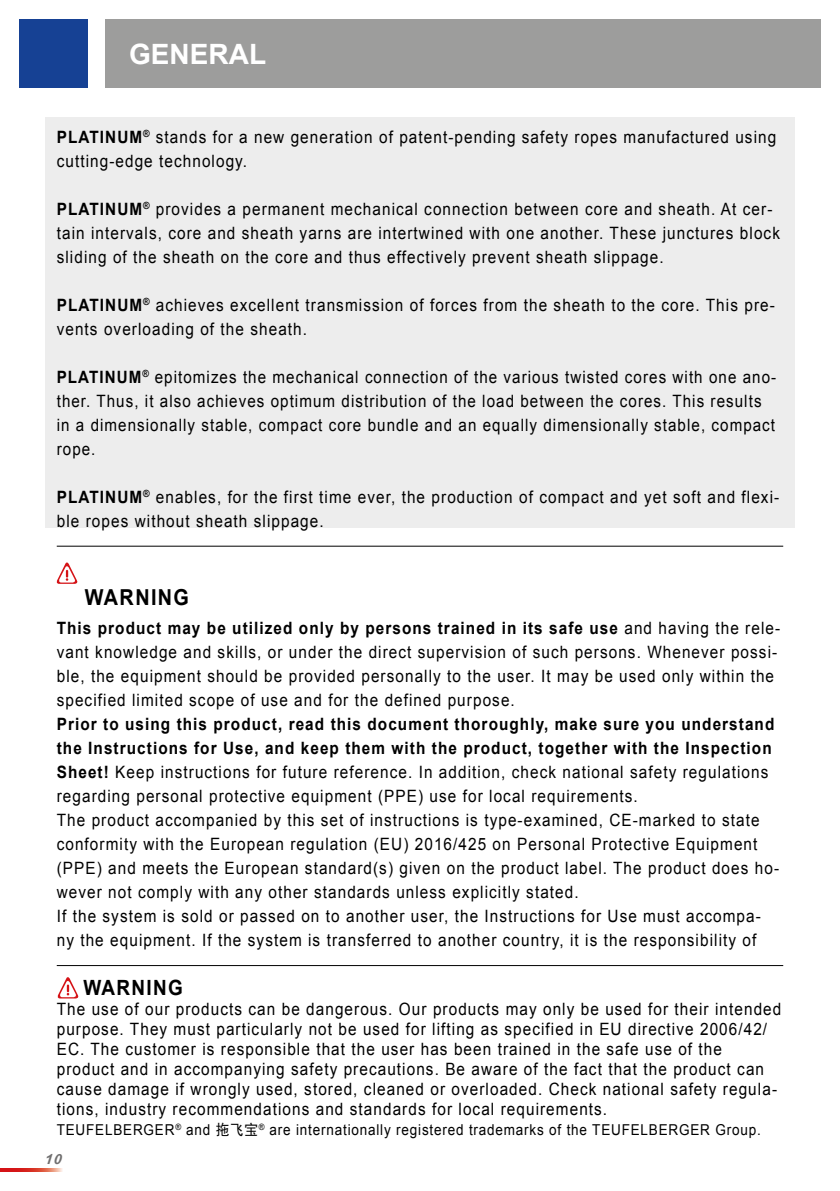
<style>
.page{position:relative;width:840px;height:1191px;background:#fff}
.page>*{position:absolute;margin:0;border:0;box-sizing:border-box;transform-origin:0 0}
.t1{font:700 28px "Arial";color:#fff}
.t2{font:700 22px "Arial";letter-spacing:.07em;color:#000;scale:.9 1}
.t3{font:700 21px "Arial";letter-spacing:.07em;color:#000;scale:.9 1}
.t4{font:17px/24px "Arial";letter-spacing:.07em;color:#000;scale:.9 1}
.t5{font:17px/24px "Arial";letter-spacing:.07em;color:#000;scale:.89 1}
.t6{font:15px "Arial";letter-spacing:.06em;color:#000;scale:.9 1}
.t7{font:italic 700 14px "Arial";color:#706f6f}
.s1{font-weight:700}
.s2{font-family:"Sim Hei"}
</style>
<div class="page">
<svg style="left:0;top:1168px;width:62px;height:3px"></svg>
<div style="left:105px;top:20px;width:714px;height:68px;background:#9d9d9c"></div>
<div style="left:20px;top:20px;width:68px;height:68px;background:#164194"></div>
<div style="left:45px;top:117px;width:749px;height:410px;background:#ededed"></div>
<svg style="left:56px;top:562px;width:22px;height:22px"></svg>
<svg style="left:57px;top:977px;width:22px;height:21px"></svg>
<hr style="left:57px;top:965px;width:725px;height:1px;background:#000">
<hr style="left:57px;top:546px;width:725px;height:1px;background:#000">
<h1 class="t1" style="left:129px;top:36px;width:138px">GENERAL</h1>
<p class="t4" style="left:57px;top:125px;width:800px"><span class="s1">PLATINUM</span><sup>®</sup> stands for a new generation of patent-pending safety ropes manufactured using cutting-edge technology.</p>
<p class="t4" style="left:57px;top:197px;width:804px"><span class="s1">PLATINUM</span><sup>®</sup> provides a permanent mechanical connection between core and sheath. At cer&shy;tain intervals, core and sheath yarns are intertwined with one another. These junctures block sliding of the sheath on the core and thus effectively prevent sheath slippage.</p>
<p class="t4" style="left:57px;top:293px;width:799px"><span class="s1">PLATINUM</span><sup>®</sup> achieves excellent transmission of forces from the sheath to the core. This pre&shy;vents overloading of the sheath.</p>
<p class="t5" style="left:57px;top:365px;width:809px"><span class="s1">PLATINUM</span><sup>®</sup> epitomizes the mechanical connection of the various twisted cores with one ano&shy;ther. Thus, it also achieves optimum distribution of the load between the cores. This results in a dimensionally stable, compact core bundle and an equally dimensionally stable, compact rope.</p>
<p class="t4" style="left:57px;top:485px;width:803px"><span class="s1">PLATINUM</span><sup>®</sup> enables, for the first time ever, the production of compact and yet soft and flexi&shy;ble ropes without sheath slippage.</p>
<p class="t2" style="left:85px;top:582px;width:117px">WARNING</p>
<p class="t4" style="left:57px;top:616px;width:804px"><span class="s1">This product may be utilized only by persons trained in its safe use</span> and having the rele&shy;vant knowledge and skills, or under the direct supervision of such persons. Whenever possi&shy;ble, the equipment should be provided personally to the user. It may be used only within the specified limited scope of use and for the defined purpose.</p>
<p class="t4" style="left:57px;top:712px;width:803px"><span class="s1">Prior to using this product, read this document thoroughly, make sure you understand the Instructions for Use, and keep them with the product, together with the Inspection Sheet!</span> Keep instructions for future reference. In addition, check national safety regulations regarding personal protective equipment (PPE) use for local requirements.<br>The product accompanied by this set of instructions is type-examined, CE-marked to state conformity with the European regulation (EU) 2016/425 on Personal Protective Equipment (PPE) and meets the European standard(s) given on the product label. The product does ho&shy;wever not comply with any other standards unless explicitly stated.<br>If the system is sold or passed on to another user, the Instructions for Use must accompa&shy;ny the equipment. If the system is transferred to another country, it is the responsibility of</p>
<p class="t3" style="left:83px;top:973px;width:112px">WARNING</p>
<p class="t4" style="left:57px;top:999px;width:806px;line-height:20px">The use of our products can be dangerous. Our products may only be used for their intended purpose. They must particularly not be used for lifting as specified in EU directive 2006/42/ EC. The customer is responsible that the user has been trained in the safe use of the product and in accompanying safety precautions. Be aware of the fact that the product can cause damage if wrongly used, stored, cleaned or overloaded. Check national safety regula&shy;tions, industry recommendations and standards for local requirements.</p>
<p class="t6" style="left:57px;top:1120px;width:783px">TEUFELBERGER<sup>®</sup> and <span class="s2">拖飞宝</span><sup>®</sup> are internationally registered trademarks of the TEUFELBERGER Group.</p>
<p class="t7" style="left:45px;top:1150px;width:20px">10</p>
</div>
